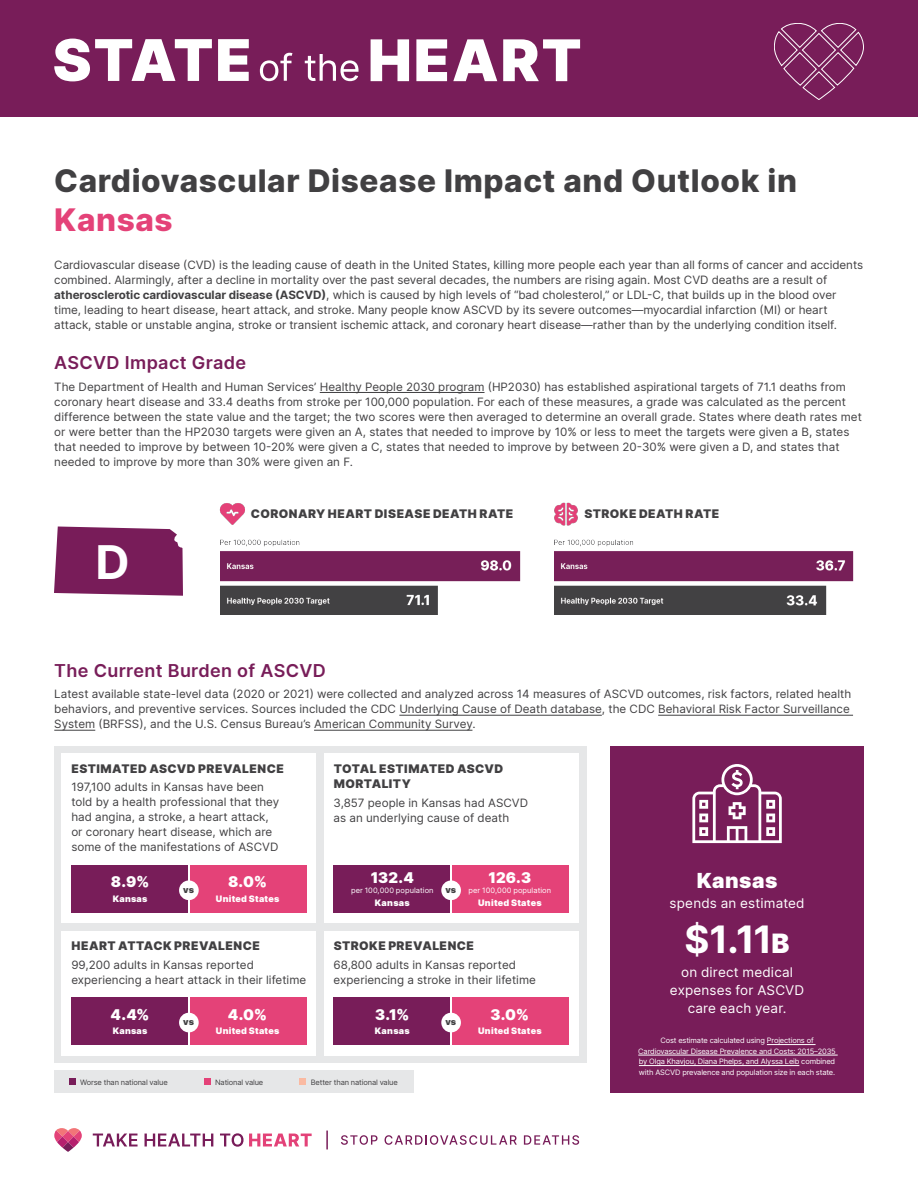
<style>
.page{position:relative;width:918px;height:1188px;background:#fff}
.page>*{position:absolute;margin:0;border:0;box-sizing:border-box;transform-origin:0 0}
.Body_1{font:700 47.1px "Inter";color:#fff}
.Body_1-2{font:700 38.25px "Inter";color:#fff}
.Header_1{font:800 31.5px/39px "Inter";letter-spacing:.02em;color:#414042}
.Body_1-3{font:900 21px "Inter";letter-spacing:.025em;color:#fff}
.Subtitle_1{font:600 18px "Inter";letter-spacing:.02em;color:#781d59}
.Body_1-4{font:900 15px "Inter";color:#fff}
.Body_1-5{font:13.5px/18px "Inter";letter-spacing:.01em;color:#fff;text-align:center}
.black_sections{font:900 12px "Inter";letter-spacing:.035em;color:#414042}
.Subtitle_2{font:900 12px/15px "Inter";letter-spacing:.035em;color:#414042}
.Body_1-6{font:11.7px/15px "Inter";color:#414042}
.Body_2{font:11.7px/15px "Inter";color:#414042}
.Body_1-7{font:900 9px "Inter";letter-spacing:.03em;color:#fff}
.Body_1-8{font:900 9px "Inter";letter-spacing:.015em;color:#414042}
.Body_1-9{font:7.5px/10.5px "Inter";letter-spacing:-.02em;color:#fff;text-align:center}
.Body_1-10{font:7.5px "Inter";letter-spacing:-.02em;color:#414042}
.Body_1-11{font:7.5px "Inter";letter-spacing:.01em;color:#fff}
.s1{color:#e44278}
.s2{font-weight:700}
.s3{font-weight:900;font-size:27px}
</style>
<div class="page">
<div style="left:0;top:0;width:918px;height:117px;background:#781d59"></div>
<svg style="left:54px;top:39px;width:195px;height:42px"></svg>
<svg style="left:371px;top:39px;width:209px;height:42px"></svg>
<svg style="left:260px;top:53px;width:99px;height:28px"></svg>
<svg style="left:774px;top:23px;width:90px;height:77px"></svg>
<svg style="left:341px;top:1135px;width:37px;height:10px"></svg>
<svg style="left:385px;top:1135px;width:132px;height:10px"></svg>
<svg style="left:524px;top:1135px;width:55px;height:10px"></svg>
<svg style="left:93px;top:1134px;width:45px;height:12px"></svg>
<svg style="left:145px;top:1134px;width:68px;height:12px"></svg>
<svg style="left:220px;top:1133px;width:92px;height:14px"></svg>
<svg style="left:54px;top:1128px;width:28px;height:24px"></svg>
<svg style="left:326px;top:1131px;width:2px;height:18px"></svg>
<svg style="left:54px;top:526px;width:129px;height:70px;background:#822e66"></svg>
<img style="left:221px;top:539px;width:300px;height:75px">
<img style="left:555px;top:539px;width:299px;height:75px">
<div style="left:610px;top:746px;width:254px;height:347px;background:#781d59"></div>
<hr style="left:767px;top:1044px;width:49px;height:1px;background:#fff">
<hr style="left:638px;top:1055px;width:200px;height:1px;background:#fff">
<hr style="left:639px;top:1065px;width:160px;height:1px;background:#fff">
<svg style="left:692px;top:764px;width:90px;height:79px"></svg>
<hr style="left:320px;top:392px;width:165px;height:1px;background:#414042">
<hr style="left:399px;top:715px;width:203px;height:1px;background:#414042">
<hr style="left:658px;top:715px;width:195px;height:1px;background:#414042">
<hr style="left:54px;top:730px;width:41px;height:1px;background:#414042">
<hr style="left:314px;top:730px;width:158px;height:1px;background:#414042">
<div style="left:54px;top:746px;width:532px;height:317px;background:#e6e7e8"></div>
<div style="left:61px;top:754px;width:255px;height:169px;background:#fff"></div>
<div style="left:61px;top:931px;width:255px;height:125px;background:#fff"></div>
<div style="left:324px;top:931px;width:255px;height:125px;background:#fff"></div>
<div style="left:324px;top:754px;width:255px;height:169px;background:#fff"></div>
<div style="left:71px;top:865px;width:118px;height:48px;background:#781d59"></div>
<div style="left:189px;top:865px;width:117px;height:48px;background:#e44278"></div>
<hr style="left:188px;top:865px;width:2px;height:48px;background:#fff">
<div style="left:179px;top:880px;width:20px;height:20px;background:#fff;border-radius:50%"></div>
<div style="left:71px;top:997px;width:118px;height:48px;background:#781d59"></div>
<div style="left:189px;top:997px;width:117px;height:48px;background:#e44278"></div>
<hr style="left:188px;top:997px;width:2px;height:48px;background:#fff">
<div style="left:179px;top:1013px;width:20px;height:19px;background:#fff;border-radius:50%"></div>
<div style="left:334px;top:997px;width:117px;height:48px;background:#781d59"></div>
<div style="left:451px;top:997px;width:118px;height:48px;background:#e44278"></div>
<hr style="left:450px;top:997px;width:2px;height:48px;background:#fff">
<div style="left:441px;top:1013px;width:20px;height:19px;background:#fff;border-radius:50%"></div>
<div style="left:334px;top:865px;width:117px;height:48px;background:#781d59"></div>
<div style="left:451px;top:865px;width:118px;height:48px;background:#e44278"></div>
<hr style="left:450px;top:865px;width:2px;height:48px;background:#fff">
<div style="left:441px;top:880px;width:20px;height:20px;background:#fff;border-radius:50%"></div>
<img style="left:554px;top:502px;width:24px;height:24px">
<img style="left:219px;top:503px;width:26px;height:22px">
<div style="left:54px;top:1071px;width:359px;height:22px;background:#e6e7e8"></div>
<div style="left:69px;top:1078px;width:7px;height:7px;background:#781d59"></div>
<div style="left:204px;top:1078px;width:7px;height:7px;background:#e44278"></div>
<div style="left:300px;top:1078px;width:6px;height:7px;background:#fabaa2"></div>
<p class="Header_1" style="left:54px;top:161px;width:744px">Cardiovascular Disease Impact and Outlook in<br><span class="s1">Kansas</span></p>
<p class="Body_1-6" style="left:54px;top:257px;width:810px">Cardiovascular disease (CVD) is the leading cause of death in the United States, killing more people each year than all forms of cancer and accidents combined. Alarmingly, after a decline in mortality over the past several decades, the numbers are rising again. Most CVD deaths are a result of <span class="s2">atherosclerotic cardiovascular disease (ASCVD)</span>, which is caused by high levels of “bad cholesterol,” or LDL-C, that builds up in the blood over time, leading to heart disease, heart attack, and stroke. Many people know ASCVD by its severe outcomes—myocardial infarction (MI) or heart attack, stable or unstable angina, stroke or transient ischemic attack, and coronary heart disease—rather than by the underlying condition itself.</p>
<p class="Subtitle_1" style="left:54px;top:349px;width:193px">ASCVD Impact Grade</p>
<p class="Body_1-6" style="left:54px;top:379px;width:809px">The Department of Health and Human Services’ Healthy People 2030 program (HP2030) has established aspirational targets of 71.1 deaths from coronary heart disease and 33.4 deaths from stroke per 100,000 population. For each of these measures, a grade was calculated as the percent difference between the state value and the target; the two scores were then averaged to determine an overall grade. States where death rates met or were better than the HP2030 targets were given an A, states that needed to improve by 10% or less to meet the targets were given a B, states that needed to improve by between 10-20% were given a C, states that needed to improve by between 20-30% were given a D, and states that needed to improve by more than 30% were given an F.</p>
<p class="Body_1" style="left:96px;top:528px;width:36px">D</p>
<p class="black_sections" style="left:251px;top:504px;width:264px">CORONARY HEART DISEASE DEATH RATE</p>
<p class="black_sections" style="left:584px;top:504px;width:137px">STROKE DEATH RATE</p>
<p class="Subtitle_1" style="left:54px;top:657px;width:273px">The Current Burden of ASCVD</p>
<p class="Body_1-6" style="left:54px;top:686px;width:799px">Latest available state-level data (2020 or 2021) were collected and analyzed across 14 measures of ASCVD outcomes, risk factors, related health behaviors, and preventive services. Sources included the CDC Underlying Cause of Death database, the CDC Behavioral Risk Factor Surveillance<br>System (BRFSS), and the U.S. Census Bureau’s American Community Survey.</p>
<p class="black_sections" style="left:71px;top:760px;width:214px">ESTIMATED ASCVD PREVALENCE</p>
<p class="Body_2" style="left:71px;top:779px;width:209px">197,100 adults in Kansas have been told by a health professional that they had angina, a stroke, a heart attack, or coronary heart disease, which are some of the manifestations of ASCVD</p>
<p class="Body_1-4" style="left:111px;top:871px;width:40px">8.9%</p>
<p class="Body_1-7" style="left:113px;top:892px;width:36px">Kansas</p>
<p class="Subtitle_2" style="left:334px;top:761px;width:171px">TOTAL ESTIMATED ASCVD<br>MORTALITY</p>
<p class="Body_2" style="left:334px;top:794px;width:196px">3,857 people in Kansas had ASCVD as an underlying cause of death</p>
<p class="Body_1-4" style="left:371px;top:866px;width:45px">132.4</p>
<p class="Body_1-11" style="left:351px;top:885px;width:84px">per 100,000 population</p>
<p class="Body_1-7" style="left:375px;top:896px;width:36px">Kansas</p>
<p class="Body_1-4" style="left:489px;top:866px;width:44px">126.3</p>
<p class="Body_1-11" style="left:469px;top:885px;width:84px">per 100,000 population</p>
<p class="Body_1-7" style="left:478px;top:896px;width:65px">United States</p>
<p class="Body_1-3" style="left:697px;top:865px;width:82px">Kansas</p>
<p class="Body_1-5" style="left:670px;top:893px;width:136px">spends an estimated</p>
<p class="Body_1-2" style="left:685px;top:911px;width:106px">$1.11<span class="s3">B</span></p>
<p class="Body_1-5" style="left:670px;top:963px;width:136px">on direct medical expenses for ASCVD care each year.</p>
<p class="Body_1-9" style="left:638px;top:1035px;width:199px">Cost estimate calculated using Projections of Cardiovascular Disease Prevalence and Costs: 2015–2035 by Olga Khavjou, Diana Phelps, and Alyssa Leib combined with ASCVD prevalence and population size in each state.</p>
<p class="Body_1-4" style="left:228px;top:871px;width:41px">8.0%</p>
<p class="Body_1-7" style="left:216px;top:892px;width:65px">United States</p>
<p class="Body_1-8" style="left:183px;top:883px;width:12px">vs</p>
<p class="Body_1-8" style="left:445px;top:883px;width:12px">vs</p>
<p class="Subtitle_2" style="left:71px;top:938px;width:190px">HEART ATTACK PREVALENCE</p>
<p class="Body_2" style="left:71px;top:957px;width:236px">99,200 adults in Kansas reported experiencing a heart attack in their lifetime</p>
<p class="Body_1-4" style="left:111px;top:1003px;width:41px">4.4%</p>
<p class="Body_1-7" style="left:113px;top:1024px;width:36px">Kansas</p>
<p class="Subtitle_2" style="left:334px;top:938px;width:142px">STROKE PREVALENCE</p>
<p class="Body_2" style="left:334px;top:957px;width:204px">68,800 adults in Kansas reported experiencing a stroke in their lifetime</p>
<p class="Body_1-4" style="left:375px;top:1003px;width:36px">3.1%</p>
<p class="Body_1-7" style="left:375px;top:1024px;width:36px">Kansas</p>
<p class="Body_1-4" style="left:228px;top:1003px;width:41px">4.0%</p>
<p class="Body_1-7" style="left:216px;top:1024px;width:65px">United States</p>
<p class="Body_1-4" style="left:490px;top:1003px;width:40px">3.0%</p>
<p class="Body_1-7" style="left:478px;top:1024px;width:65px">United States</p>
<p class="Body_1-8" style="left:183px;top:1016px;width:12px">vs</p>
<p class="Body_1-8" style="left:445px;top:1016px;width:12px">vs</p>
<p class="Body_1-10" style="left:80px;top:1076px;width:89px">Worse than national value</p>
<p class="Body_1-10" style="left:215px;top:1076px;width:50px">National value</p>
<p class="Body_1-10" style="left:311px;top:1076px;width:89px">Better than national value</p>
</div>
